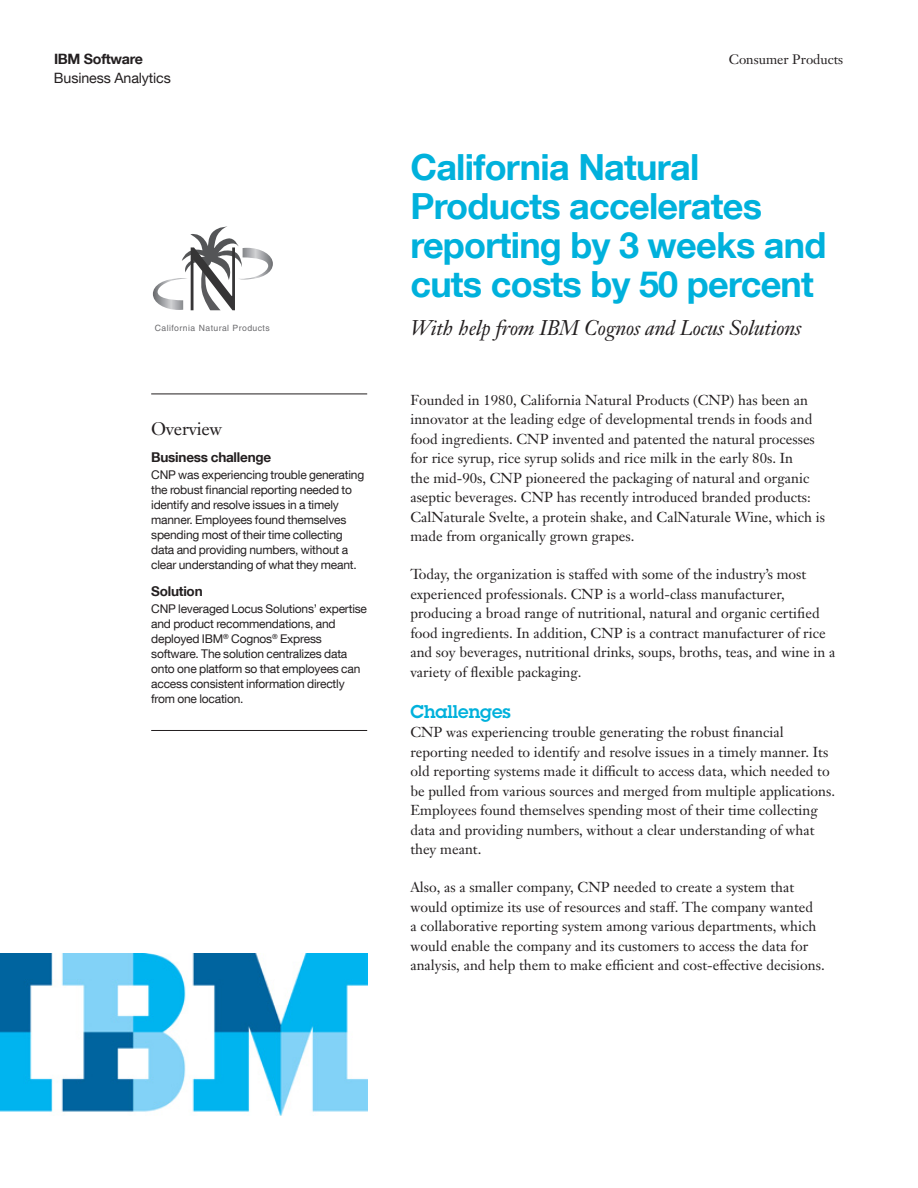
<style>
.page{position:relative;width:918px;height:1188px;background:#fff}
.page>*{position:absolute;margin:0;border:0;box-sizing:border-box;transform-origin:0 0}
._1A_title__color{font:700 36px/39px "Helvetica Neue LT Com";letter-spacing:-.02em;color:#00b1dc}
._1A_title__color-2{font:italic 21px "Janson Text LT Pro";letter-spacing:-.01em;color:#231f20}
._2A_head__color{font:600 18px "Lubalin Graph Std";color:#00b1dc}
._3A_highlight_head{font:18px "Janson Text LT Pro";letter-spacing:-.015em;color:#231f20}
._2C_body{font:14.25px/19.5px "Janson Text LT Pro";color:#231f20}
._0A_collateral_type{font:14.25px "Helvetica Neue LT Com";letter-spacing:-.01em;color:#231f20}
._0A_business_unit{font:700 14.25px "Helvetica Neue LT Com";letter-spacing:-.02em;color:#231f20}
._3B_highlight_subhea{font:700 13.5px "Helvetica Neue LT Com";letter-spacing:-.015em;color:#231f20}
._0B_industry_area{font:13.5px "Janson Text LT Pro";color:#231f20}
._3C_highlight_body{font:12px/15px "Helvetica Neue LT Com";letter-spacing:-.015em;color:#231f20}
.t1{font:8.7px "Helvetica";letter-spacing:.05em;color:#6b6b6e}
</style>
<div class="page">
<hr style="left:151px;top:394px;width:216px;height:1px;background:#231f20">
<hr style="left:151px;top:730px;width:216px;height:1px;background:#231f20">
<img style="left:0;top:954px;width:367px;height:162px">
<svg style="left:153px;top:226px;width:120px;height:84px"></svg>
<p class="_0A_business_unit" style="left:54px;top:50px;width:90px">IBM Software</p>
<p class="_0B_industry_area" style="left:729px;top:51px;width:116px">Consumer Products</p>
<p class="_0A_collateral_type" style="left:54px;top:69px;width:118px">Business Analytics</p>
<p class="t1" style="left:155px;top:323px;width:116px">California Natural Products</p>
<p class="_3A_highlight_head" style="left:151px;top:417px;width:73px">Overview</p>
<p class="_3B_highlight_subhea" style="left:151px;top:448px;width:122px">Business challenge</p>
<p class="_3C_highlight_body" style="left:151px;top:467px;width:215px">CNP was experiencing trouble generating the robust financial reporting needed to identify and resolve issues in a timely manner. Employees found themselves spending most of their time collecting data and providing numbers, without a clear understanding of what they meant.</p>
<p class="_3B_highlight_subhea" style="left:151px;top:583px;width:53px">Solution</p>
<p class="_3C_highlight_body" style="left:151px;top:601px;width:217px">CNP leveraged Locus Solutions’ expertise and product recommendations, and deployed IBM<sup>®</sup> Cognos<sup>®</sup> Express software. The solution centralizes data onto one platform so that employees can access consistent information directly from one location.</p>
<p class="_1A_title__color" style="left:410px;top:147px;width:418px">California Natural<br>Products accelerates reporting by 3 weeks and cuts costs by 50 percent</p>
<p class="_1A_title__color-2" style="left:410px;top:314px;width:392px">With help from IBM Cognos and Locus Solutions</p>
<p class="_2C_body" style="left:410px;top:390px;width:416px">Founded in 1980, California Natural Products (CNP) has been an innovator at the leading edge of developmental trends in foods and food ingredients. CNP invented and patented the natural processes for rice syrup, rice syrup solids and rice milk in the early 80s. In<br>the mid-90s, CNP pioneered the packaging of natural and organic aseptic beverages. CNP has recently introduced branded products:<br>CalNaturale Svelte, a protein shake, and CalNaturale Wine, which is made from organically grown grapes.</p>
<p class="_2C_body" style="left:410px;top:565px;width:427px">Today, the organization is staffed with some of the industry’s most experienced professionals. CNP is a world-class manufacturer, producing a broad range of nutritional, natural and organic certified food ingredients. In addition, CNP is a contract manufacturer of rice and soy beverages, nutritional drinks, soups, broths, teas, and wine in a variety of flexible packaging.</p>
<p class="_2A_head__color" style="left:410px;top:699px;width:102px">Challenges</p>
<p class="_2C_body" style="left:410px;top:722px;width:426px">CNP was experiencing trouble generating the robust financial reporting needed to identify and resolve issues in a timely manner. Its old reporting systems made it difficult to access data, which needed to be pulled from various sources and merged from multiple applications.<br>Employees found themselves spending most of their time collecting data and providing numbers, without a clear understanding of what they meant.</p>
<p class="_2C_body" style="left:410px;top:877px;width:416px">Also, as a smaller company, CNP needed to create a system that would optimize its use of resources and staff. The company wanted<br>a collaborative reporting system among various departments, which would enable the company and its customers to access the data for analysis, and help them to make efficient and cost-effective decisions.</p>
</div>
